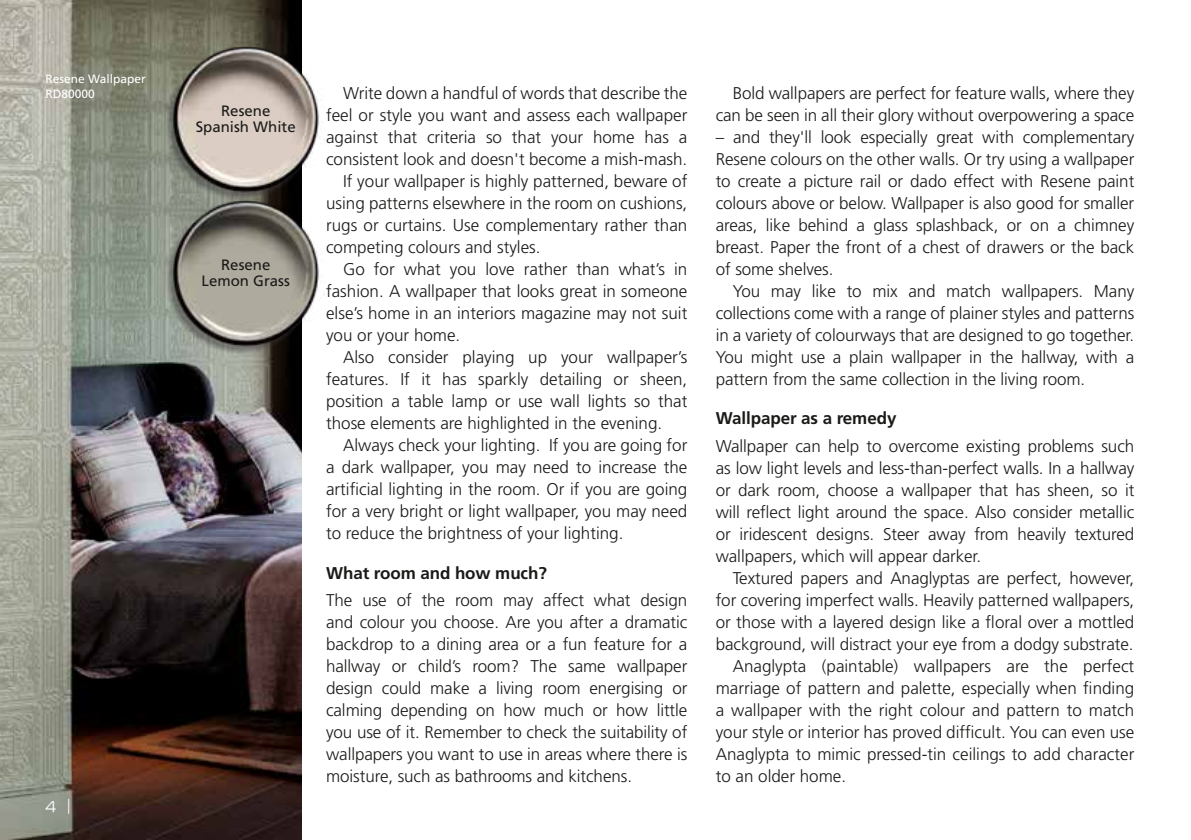
<style>
.page{position:relative;width:1191px;height:840px;background:#fff}
.page>*{position:absolute;margin:0;border:0;box-sizing:border-box;transform-origin:0 0}
.t1{font:300 17px/22px "Frutiger";color:#1a1a18;text-align:justify}
.t2{font:700 17px "Frutiger";letter-spacing:-.005em;color:#1a1a18}
.t3{font:15px/16px "Frutiger";color:#1a1a18;text-align:center}
.t4{font:expanded 15px "Trade Gothic LH";color:#fff}
.t5{font:12px/14.4px "Frutiger";color:#fff}
</style>
<div class="page">
<img style="left:0;top:0;width:301px;height:839px">
<img style="left:153px;top:210px;width:171px;height:154px">
<img style="left:153px;top:30px;width:171px;height:180px">
<p class="t5" style="left:45px;top:72px;width:102px">Resene Wallpaper<br>RD80000</p>
<p class="t4" style="left:45px;top:795px;width:26px">4 |</p>
<p class="t3" style="left:196px;top:103px;width:102px">Resene<br>Spanish White</p>
<p class="t3" style="left:202px;top:256px;width:90px">Resene<br>Lemon Grass</p>
<p class="t1" style="left:343px;top:82px;width:346px">Write down a handful of words that describe the</p>
<p class="t1" style="left:326px;top:104px;width:363px">feel or style you want and assess each wallpaper</p>
<p class="t1" style="left:326px;top:126px;width:363px">against that criteria so that your home has a</p>
<p class="t1" style="left:326px;top:148px;width:363px">consistent look and doesn't become a mish-mash.</p>
<p class="t1" style="left:343px;top:170px;width:346px">If your wallpaper is highly patterned, beware of</p>
<p class="t1" style="left:326px;top:192px;width:363px">using patterns elsewhere in the room on cushions,</p>
<p class="t1" style="left:326px;top:214px;width:363px">rugs or curtains. Use complementary rather than</p>
<p class="t1" style="left:326px;top:236px;width:216px">competing colours and styles.</p>
<p class="t1" style="left:343px;top:258px;width:346px">Go for what you love rather than what’s in</p>
<p class="t1" style="left:326px;top:280px;width:363px">fashion. A wallpaper that looks great in someone</p>
<p class="t1" style="left:326px;top:302px;width:363px">else’s home in an interiors magazine may not suit</p>
<p class="t1" style="left:326px;top:324px;width:136px">you or your home.</p>
<p class="t1" style="left:343px;top:346px;width:346px">Also consider playing up your wallpaper’s</p>
<p class="t1" style="left:326px;top:368px;width:363px">features. If it has sparkly detailing or sheen,</p>
<p class="t1" style="left:326px;top:390px;width:363px">position a table lamp or use wall lights so that</p>
<p class="t1" style="left:326px;top:412px;width:337px">those elements are highlighted in the evening.</p>
<p class="t1" style="left:343px;top:434px;width:346px">Always check your lighting. If you are going for</p>
<p class="t1" style="left:326px;top:456px;width:363px">a dark wallpaper, you may need to increase the</p>
<p class="t1" style="left:326px;top:478px;width:363px">artificial lighting in the room. Or if you are going</p>
<p class="t1" style="left:326px;top:500px;width:363px">for a very bright or light wallpaper, you may need</p>
<p class="t1" style="left:326px;top:522px;width:299px">to reduce the brightness of your lighting.</p>
<p class="t2" style="left:326px;top:562px;width:222px">What room and how much?</p>
<p class="t1" style="left:326px;top:589px;width:363px">The use of the room may affect what design and colour you choose. Are you after a dramatic backdrop to a dining area or a fun feature for a hallway or child’s room? The same wallpaper design could make a living room energising or calming depending on how much or how little you use of it. Remember to check the suitability of wallpapers you want to use in areas where there is moisture, such as bathrooms and kitchens.</p>
<p class="t1" style="left:715px;top:82px;width:420px;text-align:right">Bold wallpapers are perfect for feature walls, where they can be seen in all their glory without overpowering a space</p>
<p class="t1" style="left:715px;top:126px;width:420px">– and they'll look especially great with complementary Resene colours on the other walls. Or try using a wallpaper to create a picture rail or dado effect with Resene paint colours above or below. Wallpaper is also good for smaller areas, like behind a glass splashback, or on a chimney breast. Paper the front of a chest of drawers or the back of some shelves.</p>
<p class="t1" style="left:715px;top:280px;width:420px;text-indent:17px">You may like to mix and match wallpapers. Many collections come with a range of plainer styles and patterns in a variety of colourways that are designed to go together.<br>You might use a plain wallpaper in the hallway, with a pattern from the same collection in the living room.</p>
<p class="t2" style="left:715px;top:408px;width:182px">Wallpaper as a remedy</p>
<p class="t1" style="left:715px;top:435px;width:420px">Wallpaper can help to overcome existing problems such as low light levels and less-than-perfect walls. In a hallway or dark room, choose a wallpaper that has sheen, so it will reflect light around the space. Also consider metallic or iridescent designs. Steer away from heavily textured wallpapers, which will appear darker.</p>
<p class="t1" style="left:732px;top:567px;width:403px">Textured papers and Anaglyptas are perfect, however,</p>
<p class="t1" style="left:715px;top:589px;width:420px">for covering imperfect walls. Heavily patterned wallpapers,</p>
<p class="t1" style="left:715px;top:611px;width:420px">or those with a layered design like a floral over a mottled</p>
<p class="t1" style="left:715px;top:633px;width:419px">background, will distract your eye from a dodgy substrate.</p>
<p class="t1" style="left:732px;top:655px;width:403px">Anaglypta (paintable) wallpapers are the perfect</p>
<p class="t1" style="left:715px;top:677px;width:420px">marriage of pattern and palette, especially when finding</p>
<p class="t1" style="left:715px;top:699px;width:420px">a wallpaper with the right colour and pattern to match</p>
<p class="t1" style="left:715px;top:721px;width:420px">your style or interior has proved difficult. You can even use</p>
<p class="t1" style="left:715px;top:743px;width:420px">Anaglypta to mimic pressed-tin ceilings to add character</p>
<p class="t1" style="left:715px;top:765px;width:132px">to an older home.</p>
</div>
